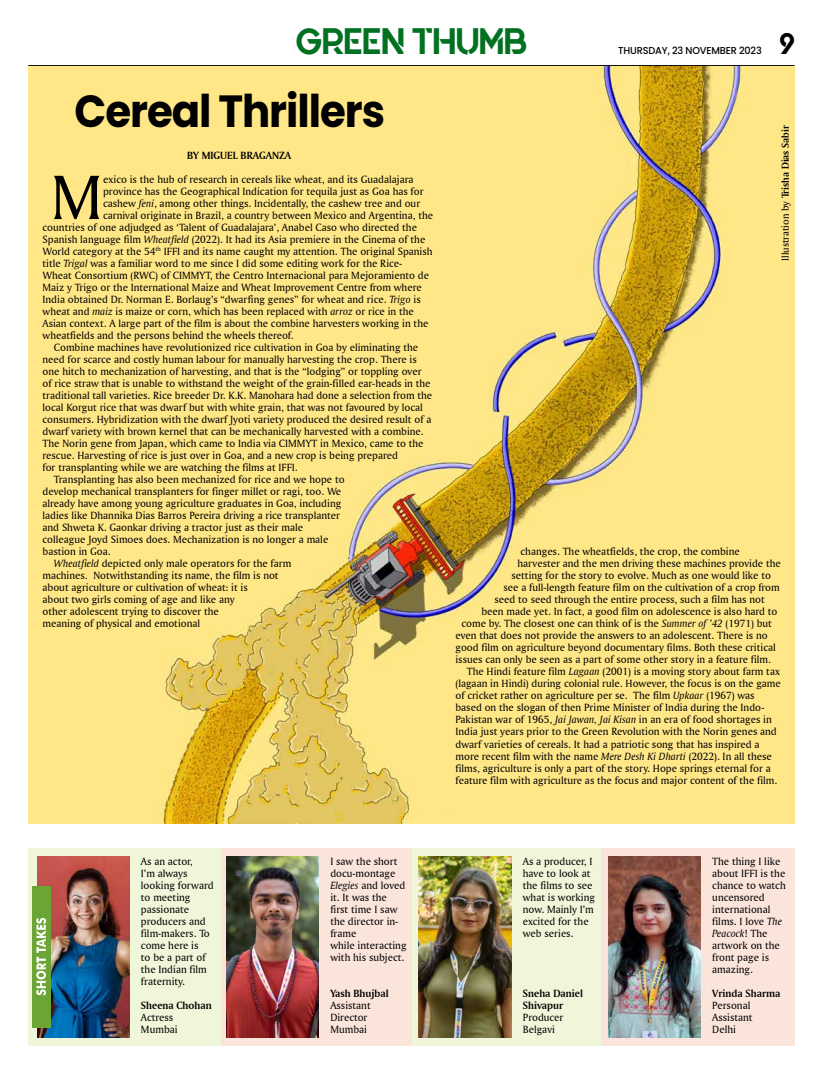
<style>
.page{position:relative;width:823px;height:1078px;background:#fff}
.page>*{position:absolute;margin:0;border:0;box-sizing:border-box;transform-origin:0 0}
.t1{font:66px "Amerigo BT Roman A";color:#000}
.t2{font:700 45px "Poppins";letter-spacing:-.025em;color:#000;scale:.93 1}
.t3{font:36.7px "Quantify";color:#007121;scale:.95 1}
.t4{font:30px "Quantify";color:#000}
.t5{font:11px/12px "Amerigo BT Roman A";color:#000}
.t6{font:11px/12px "Amerigo BT Bold A";color:#000}
.t7{font:11px "Amerigo BT Italic A";color:#000}
.t8{font:10.5px "Amerigo BT Bold A";color:#000}
.t9{font:500 10px "Poppins";letter-spacing:-.015em;color:#000}
.s1{font-family:"Amerigo BT Italic A"}
.s2{font-family:"Amerigo BT Roman A"}
</style>
<div class="page">
<hr style="left:28px;top:65px;width:766px;height:1px;background:#000">
<img style="left:28px;top:67px;width:766px;height:756px">
<div style="left:28px;top:848px;width:766px;height:197px;background:#f0f6da"></div>
<img style="left:37px;top:856px;width:92px;height:180px">
<div style="left:220px;top:848px;width:191px;height:197px;background:#fbe5db"></div>
<div style="left:600px;top:848px;width:194px;height:197px;background:#fbe5db"></div>
<img style="left:226px;top:856px;width:92px;height:180px">
<img style="left:608px;top:856px;width:92px;height:180px">
<div style="left:32px;top:885px;width:18px;height:142px;background:#6ba535"></div>
<svg style="left:36px;top:918px;width:10px;height:77px"></svg>
<img style="left:418px;top:856px;width:92px;height:180px">
<h3 class="t3" style="left:295px;top:20px;width:245px">GREEN THUMB</h3>
<p class="t9" style="left:618px;top:45px;width:145px">THURSDAY, 23 NOVEMBER 2023</p>
<h3 class="t4" style="left:779px;top:27px;width:16px">9</h3>
<h2 class="t2" style="left:74px;top:85px;width:335px">Cereal Thrillers</h2>
<p class="t6" style="left:187px;top:149px;width:105px">BY MIGUEL BRAGANZA</p>
<h1 class="t1" style="left:51px;top:157px;width:54px">M</h1>
<p class="t5" style="left:103px;top:173px;width:312px">exico is the hub of research in cereals like wheat, and its Guadalajara</p>
<p class="t5" style="left:103px;top:185px;width:322px">province has the Geographical Indication for tequila just as Goa has for</p>
<p class="t5" style="left:103px;top:197px;width:318px">cashew <span class="s1">feni</span>, among other things. Incidentally, the cashew tree and our</p>
<p class="t5" style="left:103px;top:209px;width:331px">carnival originate in Brazil, a country between Mexico and Argentina, the</p>
<p class="t5" style="left:43px;top:221px;width:376px">countries of one adjudged as ‘Talent of Guadalajara’, Anabel Caso who directed the</p>
<p class="t5" style="left:43px;top:233px;width:384px">Spanish language film <span class="s1">Wheatfield</span> (2022). It had its Asia premiere in the Cinema of the</p>
<p class="t5" style="left:43px;top:245px;width:391px">World category at the 54<sup>th</sup> IFFI and its name caught my attention. The original Spanish</p>
<p class="t5" style="left:43px;top:257px;width:361px">title <span class="s1">Trigal</span> was a familiar word to me since I did some editing work for the Rice-</p>
<p class="t5" style="left:43px;top:269px;width:388px">Wheat Consortium (RWC) of CIMMYT, the Centro Internacional para Mejoramiento de</p>
<p class="t5" style="left:43px;top:281px;width:380px">Maiz y Trigo or the International Maize and Wheat Improvement Centre from where</p>
<p class="t5" style="left:43px;top:293px;width:379px">India obtained Dr. Norman E. Borlaug’s “dwarfing genes” for wheat and rice. <span class="s1">Trigo</span> is</p>
<p class="t5" style="left:43px;top:305px;width:372px">wheat and <span class="s1">maiz</span> is maize or corn, which has been replaced with <span class="s1">arroz</span> or rice in the</p>
<p class="t5" style="left:43px;top:317px;width:387px">Asian context. A large part of the film is about the combine harvesters working in the</p>
<p class="t5" style="left:43px;top:329px;width:252px">wheatfields and the persons behind the wheels thereof.</p>
<p class="t5" style="left:54px;top:341px;width:365px">Combine machines have revolutionized rice cultivation in Goa by eliminating the</p>
<p class="t5" style="left:43px;top:353px;width:375px">need for scarce and costly human labour for manually harvesting the crop. There is</p>
<p class="t5" style="left:43px;top:365px;width:380px">one hitch to mechanization of harvesting, and that is the “lodging” or toppling over</p>
<p class="t5" style="left:43px;top:377px;width:389px">of rice straw that is unable to withstand the weight of the grain-filled ear-heads in the</p>
<p class="t5" style="left:43px;top:389px;width:391px">traditional tall varieties. Rice breeder Dr. K.K. Manohara had done a selection from the</p>
<p class="t5" style="left:43px;top:401px;width:381px">local Korgut rice that was dwarf but with white grain, that was not favoured by local</p>
<p class="t5" style="left:43px;top:413px;width:390px">consumers. Hybridization with the dwarf Jyoti variety produced the desired result of a</p>
<p class="t5" style="left:43px;top:425px;width:382px">dwarf variety with brown kernel that can be mechanically harvested with a combine.</p>
<p class="t5" style="left:43px;top:437px;width:382px">The Norin gene from Japan, which came to India via CIMMYT in Mexico, came to the</p>
<p class="t5" style="left:43px;top:449px;width:357px">rescue. Harvesting of rice is just over in Goa, and a new crop is being prepared</p>
<p class="t5" style="left:43px;top:461px;width:256px">for transplanting while we are watching the films at IFFI.</p>
<p class="t5" style="left:54px;top:473px;width:292px">Transplanting has also been mechanized for rice and we hope to</p>
<p class="t5" style="left:43px;top:485px;width:300px">develop mechanical transplanters for finger millet or ragi, too. We</p>
<p class="t5" style="left:43px;top:497px;width:300px">already have among young agriculture graduates in Goa, including</p>
<p class="t5" style="left:43px;top:509px;width:299px">ladies like Dhannika Dias Barros Pereira driving a rice transplanter</p>
<p class="t5" style="left:43px;top:521px;width:262px">and Shweta K. Gaonkar driving a tractor just as their male</p>
<p class="t5" style="left:43px;top:533px;width:287px">colleague Joyd Simoes does. Mechanization is no longer a male</p>
<p class="t5" style="left:43px;top:545px;width:70px">bastion in Goa.</p>
<p class="t5" style="left:54px;top:557px;width:239px"><span class="s1">Wheatfield</span> depicted only male operators for the farm</p>
<p class="t5" style="left:43px;top:569px;width:237px">machines. Notwithstanding its name, the film is not</p>
<p class="t5" style="left:43px;top:581px;width:207px">about agriculture or cultivation of wheat: it is</p>
<p class="t5" style="left:43px;top:593px;width:193px">about two girls coming of age and like any</p>
<p class="t5" style="left:43px;top:605px;width:178px">other adolescent trying to discover the</p>
<p class="t5" style="left:43px;top:617px;width:159px">meaning of physical and emotional</p>
<p class="t8" style="left:778px;top:261px;width:137px;rotate:-90deg"><span class="s2">Illustration by</span> Trisha Dias Sabir</p>
<p class="t5" style="left:520px;top:545px;width:221px">changes. The wheatfields, the crop, the combine</p>
<p class="t5" style="left:517px;top:557px;width:265px">harvester and the men driving these machines provide the</p>
<p class="t5" style="left:511px;top:569px;width:261px">setting for the story to evolve. Much as one would like to</p>
<p class="t5" style="left:503px;top:581px;width:277px">see a full-length feature film on the cultivation of a crop from</p>
<p class="t5" style="left:494px;top:593px;width:272px">seed to seed through the entire process, such a film has not</p>
<p class="t5" style="left:481px;top:605px;width:297px">been made yet. In fact, a good film on adolescence is also hard to</p>
<p class="t5" style="left:461px;top:617px;width:312px">come by. The closest one can think of is the <span class="s1">Summer of ’42</span> (1971) but</p>
<p class="t5" style="left:455px;top:629px;width:313px">even that does not provide the answers to an adolescent. There is no</p>
<p class="t5" style="left:455px;top:641px;width:321px">good film on agriculture beyond documentary films. Both these critical</p>
<p class="t5" style="left:455px;top:653px;width:317px">issues can only be seen as a part of some other story in a feature film.</p>
<p class="t5" style="left:466px;top:665px;width:314px">The Hindi feature film <span class="s1">Lagaan</span> (2001) is a moving story about farm tax</p>
<p class="t5" style="left:455px;top:677px;width:327px">(lagaan in Hindi) during colonial rule. However, the focus is on the game</p>
<p class="t5" style="left:455px;top:689px;width:300px">of cricket rather on agriculture per se. The film <span class="s1">Upkaar</span> (1967) was</p>
<p class="t5" style="left:455px;top:701px;width:310px">based on the slogan of then Prime Minister of India during the Indo-</p>
<p class="t5" style="left:455px;top:713px;width:318px">Pakistan war of 1965, <span class="s1">Jai Jawan, Jai Kisan</span> in an era of food shortages in</p>
<p class="t5" style="left:455px;top:725px;width:322px">India just years prior to the Green Revolution with the Norin genes and</p>
<p class="t5" style="left:455px;top:737px;width:305px">dwarf varieties of cereals. It had a patriotic song that has inspired a</p>
<p class="t5" style="left:455px;top:749px;width:318px">more recent film with the name <span class="s1">Mere Desh Ki Dharti</span> (2022). In all these</p>
<p class="t5" style="left:455px;top:761px;width:316px">films, agriculture is only a part of the story. Hope springs eternal for a</p>
<p class="t5" style="left:455px;top:773px;width:323px">feature film with agriculture as the focus and major content of the film.</p>
<p class="t5" style="left:141px;top:854px;width:74px">As an actor,<br>I’m always looking forward to meeting passionate producers and film-makers. To come here is<br>to be a part of the Indian film fraternity.</p>
<p class="t6" style="left:141px;top:998px;width:72px">Sheena Chohan</p>
<p class="t5" style="left:141px;top:1011px;width:38px">Actress<br>Mumbai</p>
<p class="t5" style="left:330px;top:855px;width:78px">I saw the short docu-montage<br><span class="s1">Elegies</span> and loved it. It was the first time I saw the director in&shy;frame<br>while interacting with his subject.</p>
<p class="t6" style="left:330px;top:986px;width:60px">Yash Bhujbal</p>
<p class="t5" style="left:330px;top:999px;width:42px">Assistant<br>Director<br>Mumbai</p>
<p class="t5" style="left:522px;top:855px;width:74px">As a producer, I have to look at the films to see what is working now. Mainly I’m excited for the web series.</p>
<p class="t6" style="left:522px;top:986px;width:62px">Sneha Daniel<br>Shivapur</p>
<p class="t5" style="left:522px;top:1011px;width:42px">Producer<br>Belgavi</p>
<p class="t5" style="left:711px;top:855px;width:75px">The thing I like about IFFI is the chance to watch uncensored international films. I love <span class="s1">The</span></p>
<p class="t7" style="left:711px;top:926px;width:57px">Peacock<span class="s2">! The</span></p>
<p class="t5" style="left:711px;top:939px;width:69px">artwork on the front page is amazing.</p>
<p class="t6" style="left:711px;top:986px;width:69px">Vrinda Sharma</p>
<p class="t5" style="left:711px;top:999px;width:42px">Personal<br>Assistant<br>Delhi</p>
</div>
